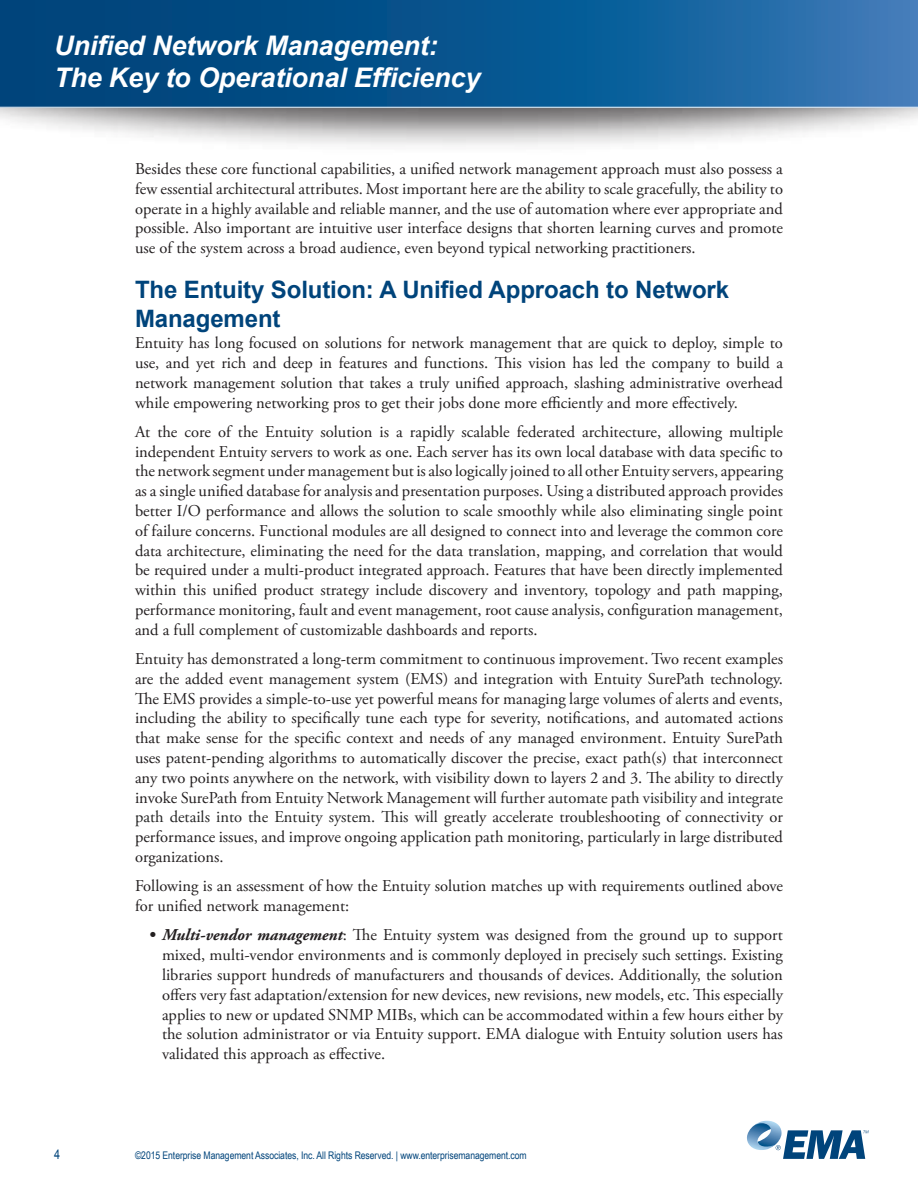
<style>
.page{position:relative;width:918px;height:1188px;background:#fff}
.page>*{position:absolute;margin:0;border:0;box-sizing:border-box;transform-origin:0 0}
.t1{font:italic 700 27px/32.4px "Arial";letter-spacing:-.005em;color:#fff}
.Heading_1{font:700 24px/28.8px "Arial";letter-spacing:-.005em;color:#00447b}
.t2{font:16.5px/19.8px "Adobe Garamond Pro";color:#231f20;text-align:justify}
.t3{font:13.5px "Arial";color:#00447b;scale:.8 1}
.t4{font:10.5px "Arial Narrow";letter-spacing:-.005em;color:#00447b}
.s1{color:#262626}
.s2{font-weight:700;font-style:italic}
</style>
<div class="page">
<div style="left:0;top:0;width:918px;height:155px;background:#231f20;opacity:.75"></div>
<svg style="left:0;top:0;width:918px;height:108px;background:#105993"></svg>
<svg style="left:747px;top:1121px;width:122px;height:38px"></svg>
<h1 class="t1" style="left:54px;top:30px;width:428px">Unified Network Management:<br>The Key to Operational Efficiency</h1>
<p class="t2" style="left:135px;top:159px;width:650px">Besides these core functional capabilities, a unified network management approach must also possess a few essential architectural attributes. Most important here are the ability to scale gracefully, the ability to operate in a highly available and reliable manner, and the use of automation where ever appropriate and possible. Also important are intuitive user interface designs that shorten learning curves and promote use of the system across a broad audience, even beyond typical networking practitioners.</p>
<p class="Heading_1" style="left:135px;top:276px;width:596px">The Entuity Solution: A Unified Approach to Network<br>Management</p>
<p class="t2" style="left:135px;top:334px;width:650px">Entuity has long focused on solutions for network management that are quick to deploy, simple to use, and yet rich and deep in features and functions. This vision has led the company to build a network management solution that takes a truly unified approach, slashing administrative overhead while empowering networking pros to get their jobs done more efficiently and more effectively.</p>
<p class="t2" style="left:135px;top:422px;width:650px">At the core of the Entuity solution is a rapidly scalable federated architecture, allowing multiple independent Entuity servers to work as one. Each server has its own local database with data specific to the network segment under management but is also logically joined to all other Entuity servers, appearing as a single unified database for analysis and presentation purposes. Using a distributed approach provides better I/O performance and allows the solution to scale smoothly while also eliminating single point of failure concerns. Functional modules are all designed to connect into and leverage the common core data architecture, eliminating the need for the data translation, mapping, and correlation that would be required under a multi-product integrated approach. Features that have been directly implemented within this unified product strategy include discovery and inventory, topology and path mapping, performance monitoring, fault and event management, root cause analysis, configuration management, and a full complement of customizable dashboards and reports.</p>
<p class="t2" style="left:135px;top:649px;width:650px">Entuity has demonstrated a long-term commitment to continuous improvement. Two recent examples are the added event management system (EMS) and integration with Entuity SurePath technology.<br>The EMS provides a simple-to-use yet powerful means for managing large volumes of alerts and events, including the ability to specifically tune each type for severity, notifications, and automated actions that make sense for the specific context and needs of any managed environment. Entuity SurePath uses patent-pending algorithms to automatically discover the precise, exact path(s) that interconnect any two points anywhere on the network, with visibility down to layers 2 and 3. The ability to directly invoke SurePath from Entuity Network Management will <span class="s1">further automate path visibility and integrate path details into the Entuity system. This will</span> greatly accelerate troubleshooting of connectivity or performance issues, and improve ongoing application path monitoring, particularly in large distributed organizations.</p>
<p class="t2" style="left:135px;top:877px;width:650px">Following is an assessment of how the Entuity solution matches up with requirements outlined above for unified network management:</p>
<p class="t2" style="left:162px;top:926px;width:623px;text-indent:-14px"><span class="s2">• Multi-vendor management</span>: The Entuity system was designed from the ground up to support mixed, multi-vendor environments and is commonly deployed in precisely such settings. Existing libraries support hundreds of manufacturers and thousands of devices. Additionally, the solution offers very fast adaptation/extension for new devices, new revisions, new models, etc. This especially applies to new or updated SNMP MIBs, which can be accommodated within a few hours either by the solution administrator or via Entuity support. EMA dialogue with Entuity solution users has validated this approach as effective.</p>
<p class="t3" style="left:54px;top:1145px;width:9px">4</p>
<p class="t4" style="left:135px;top:1147px;width:393px">©2015 Enterprise Management Associates, Inc. All Rights Reserved. | www.enterprisemanagement.com</p>
</div>
